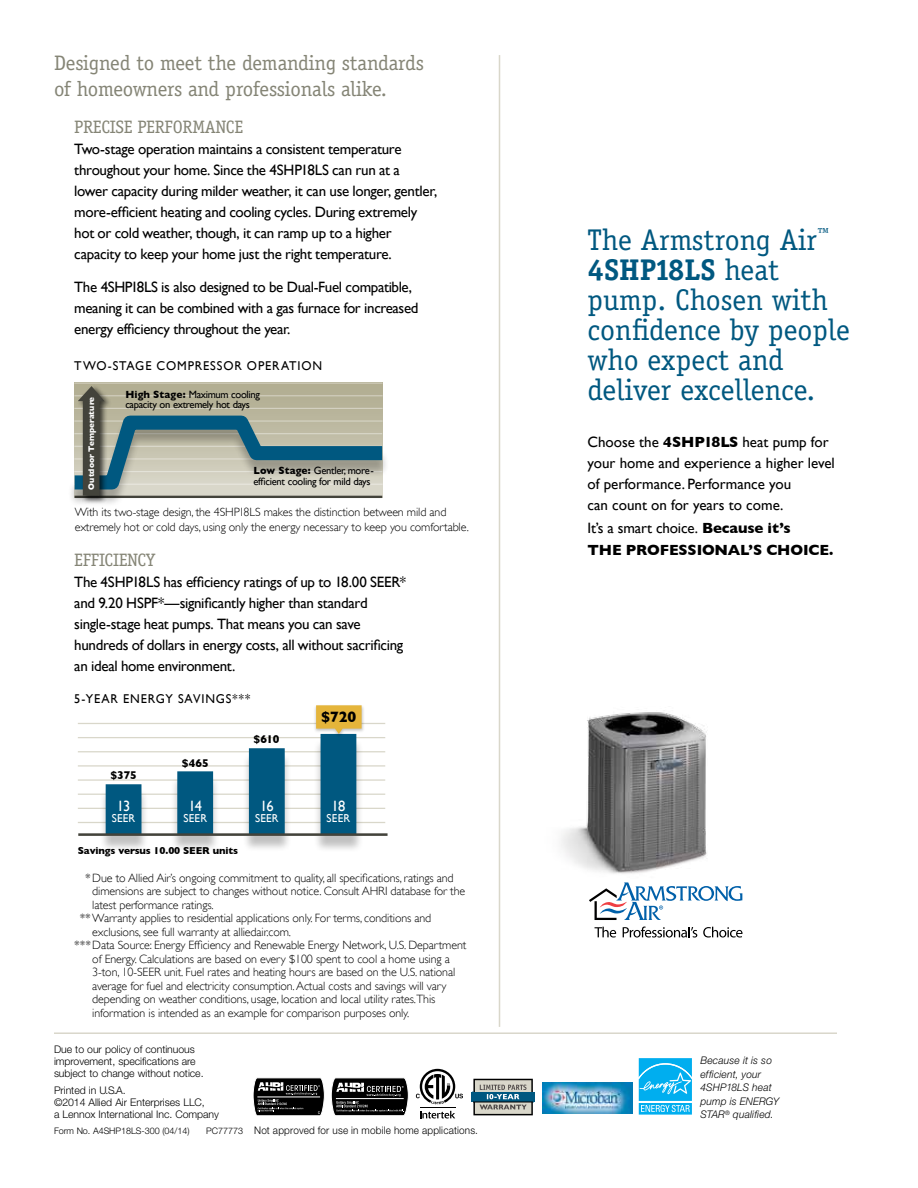
<style>
.page{position:relative;width:918px;height:1188px;background:#fff}
.page>*{position:absolute;margin:0;border:0;box-sizing:border-box;transform-origin:0 0}
.t1{font:30px/30px "Officina Serif Std";color:#005880}
.t2{font:21px/25.5px "Officina Serif Std";letter-spacing:-.01em;color:#858576}
.t3{font:18px "Officina Serif Std";letter-spacing:-.01em;color:#858576}
.t4{font:700 15.3px "Gill Sans";color:#000}
.t5{font:15px/21px "Gill Sans";letter-spacing:-.025em;color:#000}
.t6{font:15px/21px "Gill Sans";color:#000}
.t7{font:700 15px/22.5px "Gill Sans";letter-spacing:-.01em;color:#000}
.t8{font:14.85px "Gill Sans";letter-spacing:-.06em;color:#fff}
.t9{font:12.75px "Gill Sans";letter-spacing:.07em;color:#000}
.t10{font:300 12px/15px "Gill Sans";letter-spacing:-.01em;color:#000}
.t11{font:11.55px "Gill Sans";letter-spacing:.025em;color:#fff}
.t12{font:700 11.55px "Gill Sans";letter-spacing:-.015em;color:#000}
.t13{font:300 10.5px/12px "Helvetica Neue LT Std";letter-spacing:-.005em;color:#000}
.t14{font:10.5px/10.5px "Gill Sans";letter-spacing:-.03em;color:#000}
.t15{font:italic 300 10.5px/13.5px "Helvetica Neue LT Std";letter-spacing:.015em;color:#000}
.t16{font:300 10.5px "Helvetica Neue LT Std";letter-spacing:.02em;color:#000;scale:.95 1}
.t17{font:700 10.2px "Gill Sans";letter-spacing:-.01em;color:#000}
.t18{font:300 9px "Helvetica Neue LT Std";letter-spacing:-.005em;color:#000}
.t19{font:700 8.4px "Gill Sans";letter-spacing:.005em;color:#fff}
.s1{font-weight:700}
.s2{font-weight:400}
</style>
<div class="page">
<hr style="left:499px;top:55px;width:1px;height:972px;background:#d9d7ca">
<hr style="left:54px;top:1032px;width:783px;height:2px;background:#d9d7ca">
<svg style="left:595px;top:927px;width:21px;height:11px"></svg>
<svg style="left:623px;top:927px;width:74px;height:11px"></svg>
<svg style="left:703px;top:927px;width:39px;height:11px"></svg>
<svg style="left:589px;top:886px;width:153px;height:34px"></svg>
<div style="left:68px;top:419px;width:322px;height:88px;background:#000;opacity:.25"></div>
<div style="left:76px;top:385px;width:36px;height:119px;background:#000;opacity:.69"></div>
<svg style="left:68px;top:386px;width:322px;height:111px;background:#9fa99f"></svg>
<hr style="left:78px;top:751px;width:307px;height:1px;background:#d9d7ca">
<hr style="left:78px;top:737px;width:307px;height:1px;background:#d9d7ca">
<hr style="left:78px;top:723px;width:307px;height:1px;background:#d9d7ca">
<hr style="left:78px;top:822px;width:307px;height:1px;background:#d9d7ca">
<hr style="left:78px;top:808px;width:307px;height:1px;background:#d9d7ca">
<hr style="left:78px;top:794px;width:307px;height:1px;background:#d9d7ca">
<hr style="left:78px;top:779px;width:307px;height:2px;background:#d9d7ca">
<hr style="left:78px;top:765px;width:307px;height:2px;background:#d9d7ca">
<div style="left:99px;top:788px;width:49px;height:64px;background:#000;opacity:.25"></div>
<div style="left:106px;top:802px;width:35px;height:15px;background:#005880"></div>
<div style="left:242px;top:752px;width:50px;height:101px;background:#000;opacity:.25"></div>
<div style="left:249px;top:766px;width:36px;height:51px;background:#005880"></div>
<div style="left:314px;top:738px;width:49px;height:114px;background:#000;opacity:.25"></div>
<div style="left:321px;top:752px;width:35px;height:65px;background:#005880"></div>
<div style="left:170px;top:775px;width:50px;height:77px;background:#000;opacity:.25"></div>
<div style="left:177px;top:789px;width:36px;height:28px;background:#005880"></div>
<hr style="left:78px;top:833px;width:310px;height:3px;background:#43433b">
<div style="left:313px;top:704px;width:52px;height:34px;background:#000;opacity:.25"></div>
<svg style="left:316px;top:705px;width:46px;height:29px"></svg>
<img style="left:561px;top:712px;width:172px;height:184px">
<svg style="left:253px;top:1077px;width:72px;height:39px;background:#3e3e3e"></svg>
<svg style="left:331px;top:1077px;width:78px;height:39px;background:#404040"></svg>
<svg style="left:420px;top:1111px;width:35px;height:8px"></svg>
<hr style="left:420px;top:1107px;width:35px;height:1px;background:#000">
<svg style="left:416px;top:1069px;width:47px;height:35px"></svg>
<svg style="left:472px;top:1079px;width:63px;height:36px;background:#87999c"></svg>
<hr style="left:473px;top:1101px;width:60px;height:2px;background:#000">
<svg style="left:638px;top:1058px;width:54px;height:56px;background:#32bdf1"></svg>
<img style="left:542px;top:1083px;width:90px;height:30px">
<h2 class="t2" style="left:54px;top:50px;width:371px">Designed to meet the demanding standards of homeowners and professionals alike.</h2>
<h3 class="t3" style="left:74px;top:117px;width:170px">PRECISE PERFORMANCE</h3>
<p class="t5" style="left:74px;top:139px;width:365px">Two-stage operation maintains a consistent temperature throughout your home. Since the 4SHP18LS can run at a lower capacity during milder weather, it can use longer, gentler, more-efficient heating and cooling cycles. During extremely hot or cold weather, though, it can ramp up to a higher capacity to keep your home just the right temperature.</p>
<p class="t5" style="left:74px;top:277px;width:346px">The 4SHP18LS is also designed to be Dual-Fuel compatible, meaning it can be combined with a gas furnace for increased energy efficiency throughout the year.</p>
<p class="t9" style="left:74px;top:358px;width:249px">Two-Stage Compressor Operation</p>
<p class="t19" style="left:86px;top:490px;width:94px;rotate:-90deg">Outdoor Temperature</p>
<p class="t14" style="left:125px;top:389px;width:136px"><span class="s1">High Stage:</span> Maximum cooling capacity on extremely hot days</p>
<p class="t14" style="left:254px;top:465px;width:122px"><span class="s1">Low Stage:</span> Gentler, more&shy;efficient cooling for mild days</p>
<p class="t10" style="left:75px;top:504px;width:396px">With its two-stage design, the 4SHP18LS makes the distinction between mild and extremely hot or cold days, using only the energy necessary to keep you comfortable.</p>
<h3 class="t3" style="left:74px;top:549px;width:83px">EFFICIENCY</h3>
<p class="t5" style="left:74px;top:571px;width:333px">The 4SHP18LS has efficiency ratings of up to 18.00 SEER* and 9.20 HSPF*—significantly higher than standard single-stage heat pumps. That means you can save hundreds of dollars in energy costs, all without sacrificing an ideal home environment.</p>
<p class="t9" style="left:74px;top:691px;width:177px">5-year energy savings***</p>
<p class="t12" style="left:110px;top:769px;width:28px">$375</p>
<p class="t8" style="left:117px;top:798px;width:15px">13</p>
<p class="t11" style="left:112px;top:811px;width:13px">SEER</p>
<p class="t12" style="left:182px;top:756px;width:29px">$465</p>
<p class="t8" style="left:188px;top:798px;width:15px">14</p>
<p class="t11" style="left:183px;top:811px;width:13px">SEER</p>
<p class="t17" style="left:78px;top:845px;width:120px">Savings versus 10.00 SEER</p>
<p class="t17" style="left:213px;top:845px;width:27px">units</p>
<p class="t12" style="left:254px;top:733px;width:27px">$610</p>
<p class="t8" style="left:260px;top:798px;width:15px">16</p>
<p class="t11" style="left:255px;top:811px;width:13px">SEER</p>
<p class="t4" style="left:321px;top:708px;width:37px">$720</p>
<p class="t8" style="left:332px;top:798px;width:15px">18</p>
<p class="t11" style="left:327px;top:811px;width:13px">SEER</p>
<p class="t10" style="left:85px;top:870px;width:370px">*Due to Allied Air’s ongoing commitment to quality, all specifications, ratings and</p>
<p class="t10" style="left:92px;top:883px;width:374px">dimensions are subject to changes without notice. Consult AHRI database for the</p>
<p class="t10" style="left:92px;top:897px;width:123px">latest performance ratings.</p>
<p class="t10" style="left:80px;top:910px;width:353px">**Warranty applies to residential applications only. For terms, conditions and</p>
<p class="t10" style="left:92px;top:924px;width:200px">exclusions, see full warranty at alliedair.com.</p>
<p class="t10" style="left:74px;top:937px;width:394px">*** Data Source: Energy Efficiency and Renewable Energy Network, U.S. Department</p>
<p class="t10" style="left:92px;top:951px;width:359px">of Energy. Calculations are based on every $100 spent to cool a home using a</p>
<p class="t10" style="left:92px;top:964px;width:364px">3-ton, 10-SEER unit. Fuel rates and heating hours are based on the U.S. national</p>
<p class="t10" style="left:92px;top:978px;width:356px">average for fuel and electricity consumption. Actual costs and savings will vary</p>
<p class="t10" style="left:92px;top:991px;width:345px">depending on weather conditions, usage, location and local utility rates.This</p>
<p class="t10" style="left:92px;top:1005px;width:318px">information is intended as an example for comparison purposes only.</p>
<p class="t13" style="left:54px;top:1043px;width:151px">Due to our policy of continuous improvement, specifications are subject to change without notice.</p>
<p class="t13" style="left:54px;top:1084px;width:167px">Printed in U.S.A.<br>©2014 Allied Air Enterprises LLC,<br>a Lennox International Inc. Company</p>
<p class="t18" style="left:54px;top:1125px;width:137px">Form No. A4SHP18LS-300 (04/14)</p>
<p class="t18" style="left:206px;top:1125px;width:39px">PC77773</p>
<p class="t16" style="left:254px;top:1124px;width:237px">Not approved for use in mobile home applications.</p>
<h1 class="t1" style="left:588px;top:225px;width:264px">The Armstrong Air<sup>™<br></sup><span class="s1">4SHP18LS</span> heat pump. Chosen with confidence by people who expect and deliver excellence.</h1>
<p class="t6" style="left:588px;top:431px;width:249px">Choose the <span class="s1">4SHP18LS</span> heat pump for your home and experience a higher level of performance. Performance you<br>can count on for years to come.</p>
<p class="t7" style="left:588px;top:516px;width:247px"><span class="s2">It’s a smart choice.</span> Because it’s<br>Th e Professional’s Choice.</p>
<p class="t15" style="left:700px;top:1054px;width:80px">Because it is so efficient, your<br>4SHP18LS heat pump is ENERGY<br>STAR<sup>®</sup> qualified.</p>
</div>
